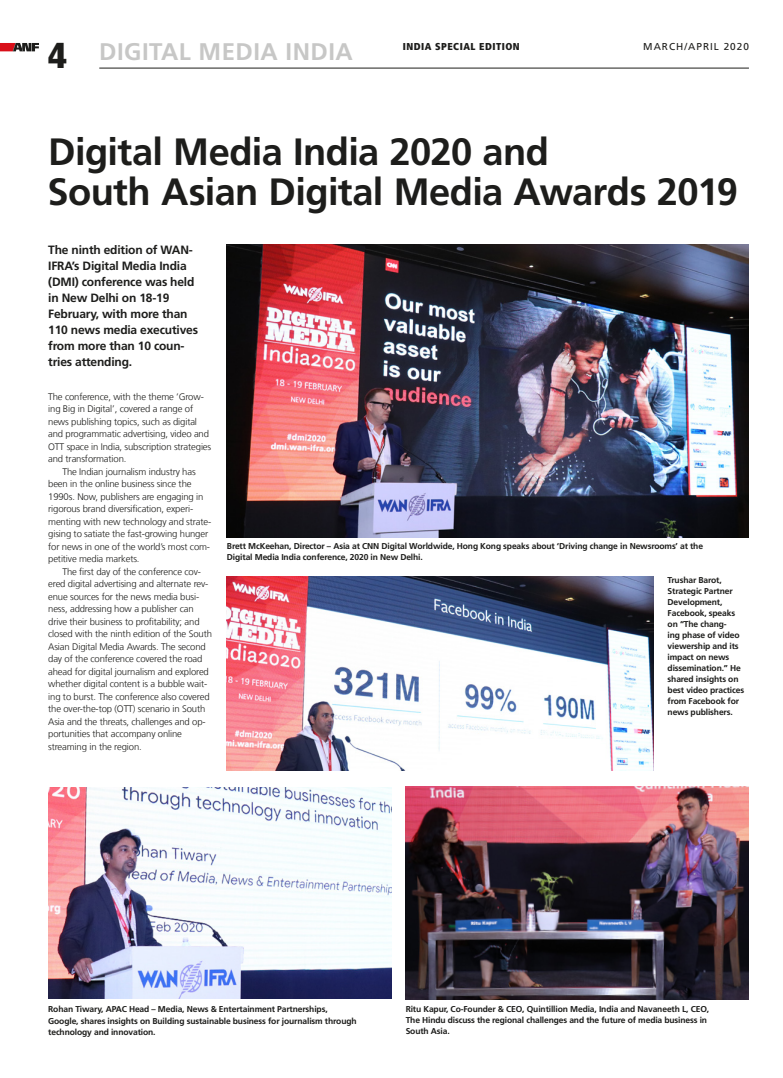
<style>
.page{position:relative;width:783px;height:1078px;background:#fff}
.page>*{position:absolute;margin:0;border:0;box-sizing:border-box;transform-origin:0 0}
.t1{font:700 38px/40px "Frutiger LT Com";letter-spacing:-.02em;color:#1d1d1b}
.t2{font:700 24px "Frutiger LT Com";letter-spacing:.02em;color:#c7c7c6}
.t3{font:700 12px/16px "Frutiger LT Com";letter-spacing:-.015em;color:#1d1d1b}
.t4{font:900 condensed 10px "Frutiger LT Com";letter-spacing:.05em;color:#1d1d1b}
.t5{font:10px "Frutiger LT Com";letter-spacing:.1em;color:#1d1d1b}
.t6{font:300 9.5px "Frutiger LT Com";letter-spacing:-.015em;color:#1d1d1b}
.t7{font:700 8.5px/11px "Frutiger LT Com";letter-spacing:-.015em;color:#1d1d1b}
.s1{font-weight:900;font-stretch:condensed;font-size:36px;color:#1d1d1b}
</style>
<div class="page">
<img style="left:227px;top:245px;width:521px;height:292px">
<hr style="left:99px;top:68px;width:649px;height:1px;background:#1d1d1b">
<svg style="left:0;top:43px;width:39px;height:8px"></svg>
<img style="left:48px;top:787px;width:343px;height:211px">
<img style="left:405px;top:786px;width:343px;height:213px">
<img style="left:227px;top:576px;width:426px;height:194px">
<h2 class="t2" style="left:48px;top:37px;width:306px"><span class="s1">4</span> DIGITAL MEDIA INDIA</h2>
<p class="t4" style="left:403px;top:40px;width:118px">INDIA SPECIAL EDITION</p>
<p class="t5" style="left:643px;top:41px;width:107px">MARCH/APRIL 2020</p>
<h1 class="t1" style="left:48px;top:132px;width:691px">Digital Media India 2020 and<br>South Asian Digital Media Awards 2019</h1>
<p class="t3" style="left:48px;top:242px;width:151px">The ninth edition of WAN-<br>IFRA’s Digital Media India (DMI) conference was held in New Delhi on 18-19<br>February, with more than<br>110 news media executives from more than 10 coun&shy;tries attending.</p>
<p class="t6" style="left:48px;top:390px;width:157px">The conference, with the theme ‘Grow-</p>
<p class="t6" style="left:48px;top:403px;width:146px">ing Big in Digital’, covered a range of</p>
<p class="t6" style="left:48px;top:415px;width:150px">news publishing topics, such as digital</p>
<p class="t6" style="left:48px;top:428px;width:162px">and programmatic advertising, video and</p>
<p class="t6" style="left:48px;top:440px;width:164px">OTT space in India, subscription strategies</p>
<p class="t6" style="left:48px;top:453px;width:80px">and transformation.</p>
<p class="t6" style="left:62px;top:465px;width:135px">The Indian journalism industry has</p>
<p class="t6" style="left:48px;top:478px;width:145px">been in the online business since the</p>
<p class="t6" style="left:48px;top:490px;width:157px">1990s. Now, publishers are engaging in</p>
<p class="t6" style="left:48px;top:503px;width:146px">rigorous brand diversification, experi-</p>
<p class="t6" style="left:48px;top:515px;width:164px">menting with new technology and strate-</p>
<p class="t6" style="left:48px;top:528px;width:161px">gising to satiate the fast-growing hunger</p>
<p class="t6" style="left:48px;top:540px;width:163px">for news in one of the world’s most com-</p>
<p class="t6" style="left:48px;top:553px;width:93px">petitive media markets.</p>
<p class="t6" style="left:62px;top:565px;width:140px">The first day of the conference cov-</p>
<p class="t6" style="left:48px;top:578px;width:162px">ered digital advertising and alternate rev-</p>
<p class="t6" style="left:48px;top:590px;width:152px">enue sources for the news media busi-</p>
<p class="t6" style="left:48px;top:603px;width:147px">ness, addressing how a publisher can</p>
<p class="t6" style="left:48px;top:615px;width:153px">drive their business to profitability; and</p>
<p class="t6" style="left:48px;top:628px;width:165px">closed with the ninth edition of the South</p>
<p class="t6" style="left:48px;top:640px;width:159px">Asian Digital Media Awards. The second</p>
<p class="t6" style="left:48px;top:653px;width:156px">day of the conference covered the road</p>
<p class="t6" style="left:48px;top:665px;width:162px">ahead for digital journalism and explored</p>
<p class="t6" style="left:48px;top:678px;width:160px">whether digital content is a bubble wait-</p>
<p class="t6" style="left:48px;top:690px;width:163px">ing to burst. The conference also covered</p>
<p class="t6" style="left:48px;top:703px;width:159px">the over-the-top (OTT) scenario in South</p>
<p class="t6" style="left:48px;top:715px;width:159px">Asia and the threats, challenges and op-</p>
<p class="t6" style="left:48px;top:728px;width:135px">portunities that accompany online</p>
<p class="t6" style="left:48px;top:740px;width:95px">streaming in the region.</p>
<p class="t7" style="left:227px;top:540px;width:477px">Brett McKeehan, Director – Asia at CNN Digital Worldwide, Hong Kong speaks about ‘Driving change in Newsrooms’ at the<br>Digital Media India conference, 2020 in New Delhi.</p>
<p class="t7" style="left:667px;top:574px;width:78px">Trushar Barot,<br>Strategic Partner<br>Development,<br>Facebook, speaks on “The chang-<br>ing phase of video viewership and its impact on news dissemination.” He shared insights on best video practices from Facebook for news publishers.</p>
<p class="t7" style="left:48px;top:1003px;width:310px">Rohan Tiwary, APAC Head – Media, News &amp; Entertainment Partnerships,<br>Google, shares insights on Building sustainable business for journalism through technology and innovation.</p>
<p class="t7" style="left:405px;top:1003px;width:305px">Ritu Kapur, Co-Founder &amp; CEO, Quintillion Media, India and Navaneeth L, CEO,<br>The Hindu discuss the regional challenges and the future of media business in<br>South Asia.</p>
</div>
